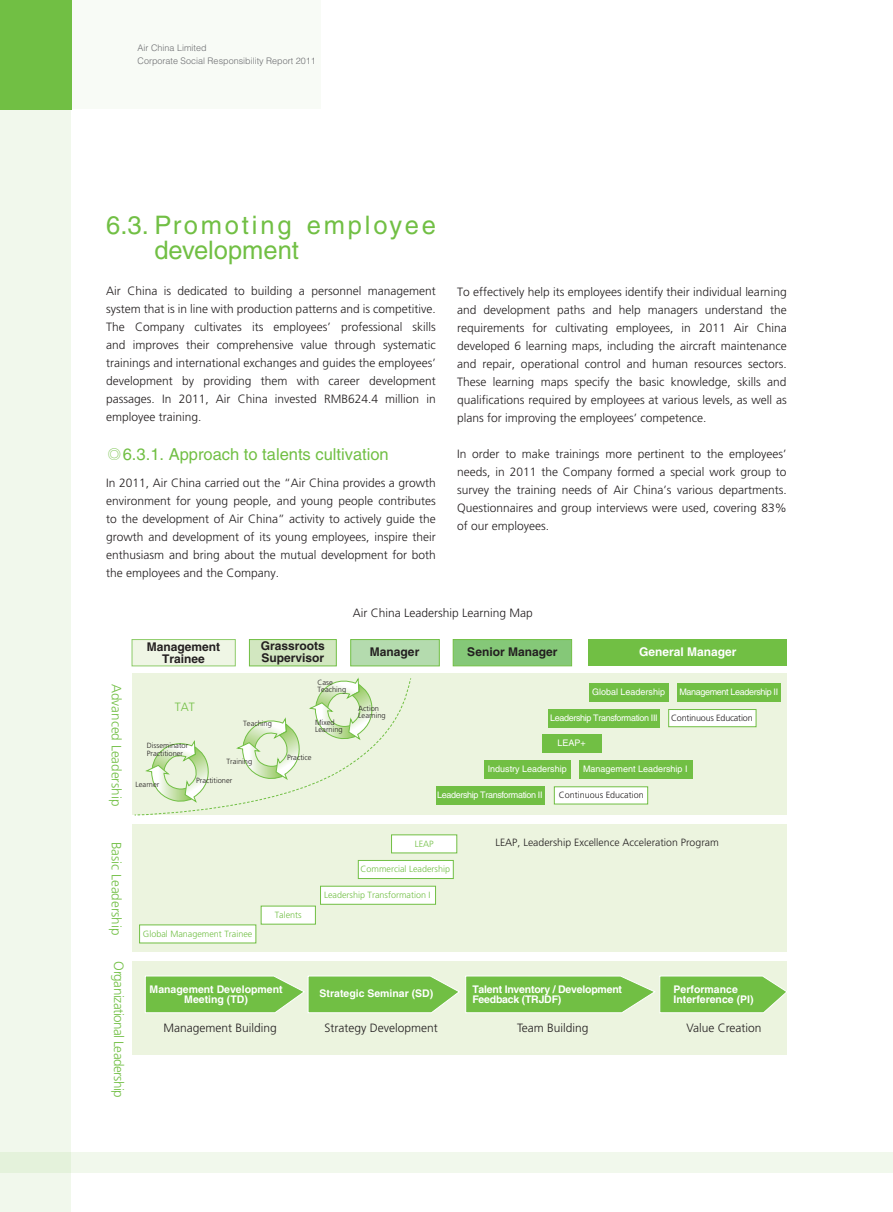
<style>
.page{position:relative;width:893px;height:1212px;background:#fff}
.page>*{position:absolute;margin:0;border:0;box-sizing:border-box;transform-origin:0 0}
.t1{font:25.5px/25.5px "Helvetica LT Std";letter-spacing:.09em;color:#71bf44}
.t2{font:16.5px "Helvetica LT Std";color:#71bf44}
.t3{font:300 13.5px "Frutiger LT Std";color:#71bf44}
.t4{font:300 13.5px "Frutiger LT Std";letter-spacing:-.04em;color:#71bf44}
.t5{font:300 12px/18px "Frutiger LT Std";color:#231f20;text-align:justify}
.t6{font:700 12px/12px "Helvetica LT Std";color:#231f20;text-align:center}
.t7{font:700 12px "Helvetica LT Std";color:#fff}
.t8{font:300 12px "Frutiger LT Std";color:#71bf44}
.t9{font:700 10.5px/10.5px "Helvetica LT Std";color:#fff;text-align:center}
.t10{font:300 10.5px "Frutiger LT Std";color:#231f20}
.t11{font:700 10.5px/10.5px "Helvetica LT Std";letter-spacing:-.02em;color:#fff}
.t12{font:9px "Helvetica LT Std";letter-spacing:-.04em;color:#fff}
.t13{font:300 9px "Frutiger LT Std";color:#71bf44}
.t14{font:9px "Helvetica LT Std";color:#fff}
.t15{font:300 9px/13.5px "Helvetica LT Std";color:#6c6d70}
.t16{font:300 9px "Frutiger LT Std";letter-spacing:-.01em;color:#231f20}
.t17{font:300 7.5px/7.5px "Frutiger LT Std";color:#231f20}
.s1{font-family:"FZHTJW GB1 0"}
</style>
<div class="page">
<div style="left:0;top:1152px;width:893px;height:21px;background:#f1f8ec"></div>
<div style="left:0;top:0;width:71px;height:1212px;background:#f1f8ec"></div>
<div style="left:0;top:0;width:72px;height:109px;background:#71bf44"></div>
<div style="left:453px;top:639px;width:119px;height:27px;background:#85c878;border:1px solid #71bf44"></div>
<div style="left:588px;top:639px;width:198px;height:27px;background:#71bf44"></div>
<div style="left:132px;top:639px;width:104px;height:27px;background:#ecf4df;border:1px solid #71bf44"></div>
<div style="left:249px;top:639px;width:88px;height:27px;background:#d2e7c0;border:1px solid #71bf44"></div>
<div style="left:350px;top:639px;width:90px;height:27px;background:#b4dbae;border:1px solid #71bf44"></div>
<div style="left:132px;top:674px;width:655px;height:141px;background:#ecf4df"></div>
<div style="left:132px;top:824px;width:655px;height:128px;background:#ecf4df"></div>
<div style="left:132px;top:961px;width:655px;height:93px;background:#ecf4df"></div>
<div style="left:589px;top:683px;width:80px;height:18px;background:#71bf44"></div>
<div style="left:677px;top:683px;width:103px;height:18px;background:#71bf44"></div>
<div style="left:548px;top:709px;width:112px;height:18px;background:#71bf44"></div>
<div style="left:668px;top:709px;width:88px;height:18px;background:#fff;border:1px solid #71bf44"></div>
<div style="left:554px;top:786px;width:94px;height:18px;background:#fff;border:1px solid #71bf44"></div>
<div style="left:542px;top:734px;width:59px;height:18px;background:#71bf44"></div>
<div style="left:484px;top:760px;width:87px;height:18px;background:#71bf44"></div>
<div style="left:579px;top:760px;width:113px;height:18px;background:#71bf44"></div>
<div style="left:436px;top:786px;width:108px;height:18px;background:#71bf44"></div>
<div style="left:391px;top:834px;width:66px;height:19px;background:#fff;border:1px solid #71bf44"></div>
<div style="left:358px;top:860px;width:96px;height:19px;background:#fff;border:1px solid #71bf44"></div>
<div style="left:320px;top:886px;width:116px;height:18px;background:#fff;border:1px solid #71bf44"></div>
<div style="left:261px;top:906px;width:55px;height:18px;background:#fff"></div>
<div style="left:139px;top:924px;width:117px;height:19px;background:#fff"></div>
<svg style="left:145px;top:975px;width:642px;height:38px"></svg>
<svg style="left:134px;top:677px;width:278px;height:139px"></svg>
<p class="t15" style="left:138px;top:41px;width:180px">Air China Limited<br>Corporate Social Responsibility Report 2011</p>
<h1 class="t1" style="left:154px;top:212px;width:283px;text-indent:-48px">6.3. Promoting employee development</h1>
<p class="t5" style="left:106px;top:282px;width:331px">Air China is dedicated to building a personnel management system that is in line with production patterns and is competitive.<br>The Company cultivates its employees’ professional skills and improves their comprehensive value through systematic trainings and international exchanges and guides the employees’ development by providing them with career development passages. In 2011, Air China invested RMB624.4 million in employee training.</p>
<h2 class="t2" style="left:106px;top:445px;width:284px"><span class="s1">◎</span>6.3.1. Approach to talents cultivation</h2>
<p class="t5" style="left:106px;top:474px;width:331px">In 2011, Air China carried out the “Air China provides a growth environment for young people, and young people contributes to the development of Air China” activity to actively guide the growth and development of its young employees, inspire their enthusiasm and bring about the mutual development for both the employees and the Company.</p>
<p class="t5" style="left:457px;top:283px;width:331px">To effectively help its employees identify their individual learning and development paths and help managers understand the requirements for cultivating employees, in 2011 Air China developed 6 learning maps, including the aircraft maintenance and repair, operational control and human resources sectors.<br>These learning maps specify the basic knowledge, skills and qualifications required by employees at various levels, as well as plans for improving the employees’ competence.</p>
<p class="t5" style="left:457px;top:445px;width:331px">In order to make trainings more pertinent to the employees’ needs, in 2011 the Company formed a special work group to survey the training needs of Air China’s various departments.<br>Questionnaires and group interviews were used, covering 83% of our employees.</p>
<p class="t3" style="left:124px;top:684px;width:124px;rotate:90deg">Advanced Leadership</p>
<p class="t3" style="left:124px;top:842px;width:95px;rotate:90deg">Basic Leadership</p>
<p class="t4" style="left:127px;top:961px;width:138px;rotate:90deg">Organizational Leadership</p>
<p class="t5" style="left:353px;top:604px;width:182px">Air China Leadership Learning Map</p>
<p class="t6" style="left:261px;top:639px;width:66px;text-align:left">Grassroots<br>Supervisor</p>
<p class="t6" style="left:467px;top:646px;width:92px">Senior Manager</p>
<p class="t6" style="left:147px;top:641px;width:75px">Management<br>Trainee</p>
<p class="t6" style="left:370px;top:645px;width:51px">Manager</p>
<p class="t7" style="left:639px;top:644px;width:99px">General Manager</p>
<p class="t14" style="left:592px;top:687px;width:75px">Global Leadership</p>
<p class="t12" style="left:679px;top:687px;width:100px">Management Leadership II</p>
<p class="t12" style="left:550px;top:712px;width:109px">Leadership Transformation III</p>
<p class="t16" style="left:671px;top:713px;width:83px">Continuous Education</p>
<p class="t17" style="left:317px;top:678px;width:30px">Case<br>Teaching</p>
<p class="t8" style="left:175px;top:700px;width:22px">TAT</p>
<p class="t17" style="left:358px;top:704px;width:29px">Action<br>Learning</p>
<p class="t17" style="left:243px;top:719px;width:30px">Teaching</p>
<p class="t17" style="left:315px;top:718px;width:29px">Mixed<br>Learning</p>
<p class="t17" style="left:147px;top:742px;width:43px">Disseminator<br>Practitioner</p>
<p class="t17" style="left:136px;top:781px;width:25px">Learner</p>
<p class="t17" style="left:226px;top:758px;width:27px">Training</p>
<p class="t17" style="left:196px;top:776px;width:38px">Practitioner</p>
<p class="t13" style="left:143px;top:929px;width:111px">Global Management Trainee</p>
<p class="t17" style="left:287px;top:753px;width:26px">Practice</p>
<p class="t12" style="left:557px;top:738px;width:30px">LEAP+</p>
<p class="t14" style="left:488px;top:764px;width:81px">Industry Leadership</p>
<p class="t14" style="left:583px;top:764px;width:106px">Management Leadership I</p>
<p class="t12" style="left:437px;top:790px;width:107px">Leadership Transformation II</p>
<p class="t16" style="left:559px;top:790px;width:87px">Continuous Education</p>
<p class="t13" style="left:275px;top:910px;width:28px">Talents</p>
<p class="t13" style="left:415px;top:838px;width:20px">LEAP</p>
<p class="t13" style="left:361px;top:864px;width:91px">Commercial Leadership</p>
<p class="t13" style="left:324px;top:890px;width:108px">Leadership Transformation I</p>
<p class="t10" style="left:495px;top:836px;width:225px">LEAP, Leadership Excellence Acceleration Program</p>
<p class="t9" style="left:150px;top:983px;width:135px">Management Development<br>Meeting (TD)</p>
<p class="t9" style="left:320px;top:988px;width:115px">Strategic Seminar (SD)</p>
<p class="t11" style="left:472px;top:983px;width:151px">Talent Inventory / Development<br>Feedback (TRJDF)</p>
<p class="t9" style="left:674px;top:983px;width:81px;text-align:left">Performance<br>Interference (PI)</p>
<p class="t5" style="left:163px;top:1019px;width:115px">Management Building</p>
<p class="t5" style="left:324px;top:1019px;width:115px">Strategy Development</p>
<p class="t5" style="left:517px;top:1019px;width:73px">Team Building</p>
<p class="t5" style="left:686px;top:1019px;width:77px">Value Creation</p>
</div>
